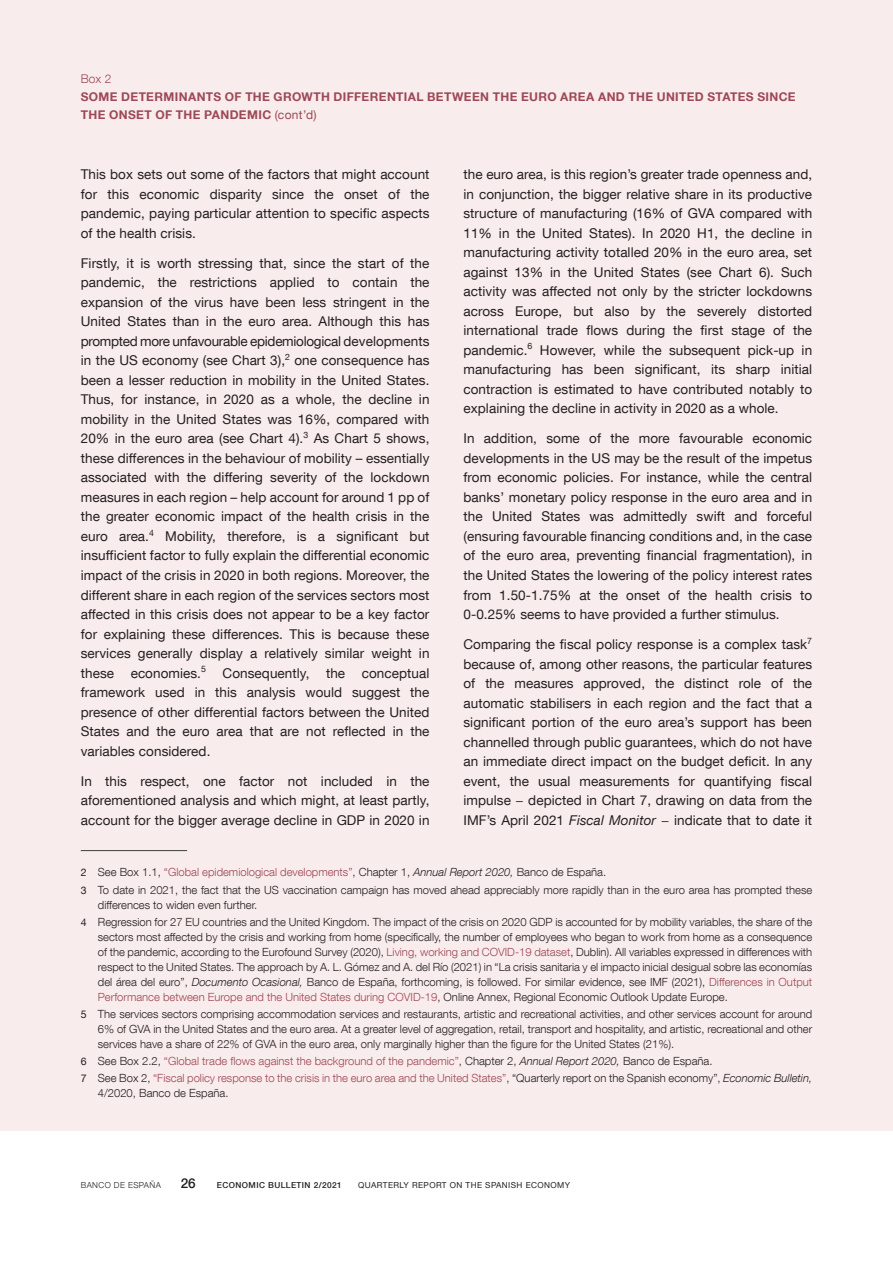
<style>
.page{position:relative;width:893px;height:1263px;background:#fff}
.page>*{position:absolute;margin:0;border:0;box-sizing:border-box;transform-origin:0 0}
.Texto_recuadro{font:13.5px/19.5px "Bd E Neue Helvetica";letter-spacing:.005em;color:#231f20;text-align:justify}
.t1{font:500 13.5px "Bd E Neue Helvetica";color:#231f20}
.t2{font:700 12px/18px "Bd E Neue Helvetica";letter-spacing:.03em;color:#9d4855}
.t3{font:300 12px "Bd E Neue Helvetica";color:#9d4855}
.Citas_recuadro{font:300 11.25px/15px "Bd E Neue Helvetica";color:#231f20}
.Citas_recuadro-2{font:300 11.25px "Bd E Neue Helvetica";color:#9d4855}
.t4{font:8.25px "Bd E Neue Helvetica";letter-spacing:.05em;color:#231f20}
.t5{font:500 8.25px "Bd E Neue Helvetica";letter-spacing:.05em;color:#231f20}
.t6{font:300 8.25px "Bd E Neue Helvetica";letter-spacing:.05em;color:#231f20}
.s1{font-weight:400}
.s2{font-style:italic}
.s3{font-weight:400;font-size:10.5px;color:#231f20}
.s4{color:#231f20}
.s5{font-style:italic;color:#231f20}
.s6{font-weight:400;font-size:10.5px}
.s7{color:#9d4855}
</style>
<div class="page">
<div style="left:0;top:0;width:893px;height:1131px;background:#f9eced"></div>
<hr style="left:81px;top:850px;width:106px;height:1px;background:#3e3e3f">
<p class="t3" style="left:81px;top:72px;width:32px">Box 2</p>
<p class="t2" style="left:81px;top:88px;width:716px">SOME DETERMINANTS OF THE GROWTH DIFFERENTIAL BETWEEN THE EURO AREA AND THE UNITED STATES SINCE<br>THE ONSET OF THE PANDEMIC <span class="s1">(cont’d)</span></p>
<p class="Texto_recuadro" style="left:81px;top:164px;width:350px">This box sets out some of the factors that might account for this economic disparity since the onset of the pandemic, paying particular attention to specific aspects of the health crisis.</p>
<p class="Texto_recuadro" style="left:81px;top:253px;width:350px">Firstly, it is worth stressing that, since the start of the pandemic, the restrictions applied to contain the expansion of the virus have been less stringent in the United States than in the euro area. Although this has prompted more unfavourable epidemiological developments in the US economy (see Chart 3),<sup>2</sup> one consequence has been a lesser reduction in mobility in the United States.<br>Thus, for instance, in 2020 as a whole, the decline in mobility in the United States was 16%, compared with 20% in the euro area (see Chart 4).<sup>3</sup> As Chart 5 shows, these differences in the behaviour of mobility – essentially associated with the differing severity of the lockdown measures in each region – help account for around 1 pp of the greater economic impact of the health crisis in the euro area.<sup>4</sup> Mobility, therefore, is a significant but insufficient factor to fully explain the differential economic impact of the crisis in 2020 in both regions. Moreover, the different share in each region of the services sectors most affected in this crisis does not appear to be a key factor for explaining these differences. This is because these services generally display a relatively similar weight in these economies.<sup>5</sup> Consequently, the conceptual framework used in this analysis would suggest the presence of other differential factors between the United States and the euro area that are not reflected in the variables considered.</p>
<p class="Texto_recuadro" style="left:81px;top:771px;width:350px">In this respect, one factor not included in the aforementioned analysis and which might, at least partly, account for the bigger average decline in GDP in 2020 in</p>
<p class="Texto_recuadro" style="left:463px;top:164px;width:350px">the euro area, is this region’s greater trade openness and, in conjunction, the bigger relative share in its productive structure of manufacturing (16% of GVA compared with 11% in the United States). In 2020 H1, the decline in manufacturing activity totalled 20% in the euro area, set against 13% in the United States (see Chart 6). Such activity was affected not only by the stricter lockdowns across Europe, but also by the severely distorted international trade flows during the first stage of the pandemic.<sup>6</sup> However, while the subsequent pick-up in manufacturing has been significant, its sharp initial contraction is estimated to have contributed notably to explaining the decline in activity in 2020 as a whole.</p>
<p class="Texto_recuadro" style="left:463px;top:429px;width:350px">In addition, some of the more favourable economic developments in the US may be the result of the impetus from economic policies. For instance, while the central banks’ monetary policy response in the euro area and in the United States was admittedly swift and forceful (ensuring favourable financing conditions and, in the case of the euro area, preventing financial fragmentation), in the United States the lowering of the policy interest rates from 1.50‑1.75% at the onset of the health crisis to 0‑0.25% seems to have provided a further stimulus.</p>
<p class="Texto_recuadro" style="left:463px;top:634px;width:350px">Comparing the fiscal policy response is a complex task<sup>7 </sup>because of, among other reasons, the particular features of the measures approved, the distinct role of the automatic stabilisers in each region and the fact that a significant portion of the euro area’s support has been channelled through public guarantees, which do not have an immediate direct impact on the budget deficit. In any event, the usual measurements for quantifying fiscal impulse − depicted in Chart 7, drawing on data from the IMF’s April 2021 <span class="s2">Fiscal Monitor</span> − indicate that to date it</p>
<p class="Citas_recuadro-2" style="left:81px;top:865px;width:527px"><span class="s3">2</span> <span class="s4">See Box 1.1,</span> “Global epidemiological developments”<span class="s4">, Chapter 1,</span> <span class="s5">Annual Report 2020,</span> <span class="s4">Banco de España.</span></p>
<p class="Citas_recuadro" style="left:98px;top:882px;width:716px;text-indent:-17px"><span class="s6">3</span> To date in 2021, the fact that the US vaccination campaign has moved ahead appreciably more rapidly than in the euro area has prompted these differences to widen even further.</p>
<p class="Citas_recuadro" style="left:98px;top:914px;width:716px;text-align:justify;text-indent:-17px"><span class="s6">4</span> Regression for 27 EU countries and the United Kingdom. The impact of the crisis on 2020 GDP is accounted for by mobility variables, the share of the sectors most affected by the crisis and working from home (specifically, the number of employees who began to work from home as a consequence of the pandemic, according to the Eurofound Survey (2020), <span class="s7">Living, working and COVID‑19 dataset</span>, Dublin). All variables expressed in differences with respect to the United States. The approach by A. L. Gómez and A. del Río (2021) in “La crisis sanitaria y el impacto inicial desigual sobre las economías del área del euro”, <span class="s2">Documento Ocasional,</span> Banco de España, forthcoming, is followed. For similar evidence, see IMF (2021), <span class="s7">Differences in Output Performance between Europe and the United States during COVID‑19</span>, Online Annex, Regional Economic Outlook Update Europe.</p>
<p class="Citas_recuadro" style="left:98px;top:1006px;width:716px;text-align:justify;text-indent:-17px"><span class="s6">5</span> The services sectors comprising accommodation services and restaurants, artistic and recreational activities, and other services account for around 6% of GVA in the United States and the euro area. At a greater level of aggregation, retail, transport and hospitality, and artistic, recreational and other services have a share of 22% of GVA in the euro area, only marginally higher than the figure for the United States (21%).</p>
<p class="Citas_recuadro-2" style="left:81px;top:1054px;width:633px"><span class="s3">6</span> <span class="s4">See Box 2.2,</span> “Global trade flows against the background of the pandemic”<span class="s4">, Chapter 2,</span> <span class="s5">Annual Report 2020,</span> <span class="s4">Banco de España.</span></p>
<p class="Citas_recuadro" style="left:98px;top:1070px;width:716px;text-indent:-17px"><span class="s6">7</span> See Box 2, <span class="s7">“Fiscal policy response to the crisis in the euro area and the United States”</span>, “Quarterly report on the Spanish economy”, <span class="s2">Economic Bulletin,<br></span>4/2020, Banco de España.</p>
<p class="t6" style="left:81px;top:1180px;width:82px">BANCO DE ESPAÑA</p>
<p class="t1" style="left:181px;top:1175px;width:16px">26</p>
<p class="t5" style="left:217px;top:1180px;width:126px">ECONOMIC BULLETIN 2/2021</p>
<p class="t4" style="left:358px;top:1180px;width:214px">QUARTERLY REPORT ON THE SPANISH ECONOMY</p>
</div>
